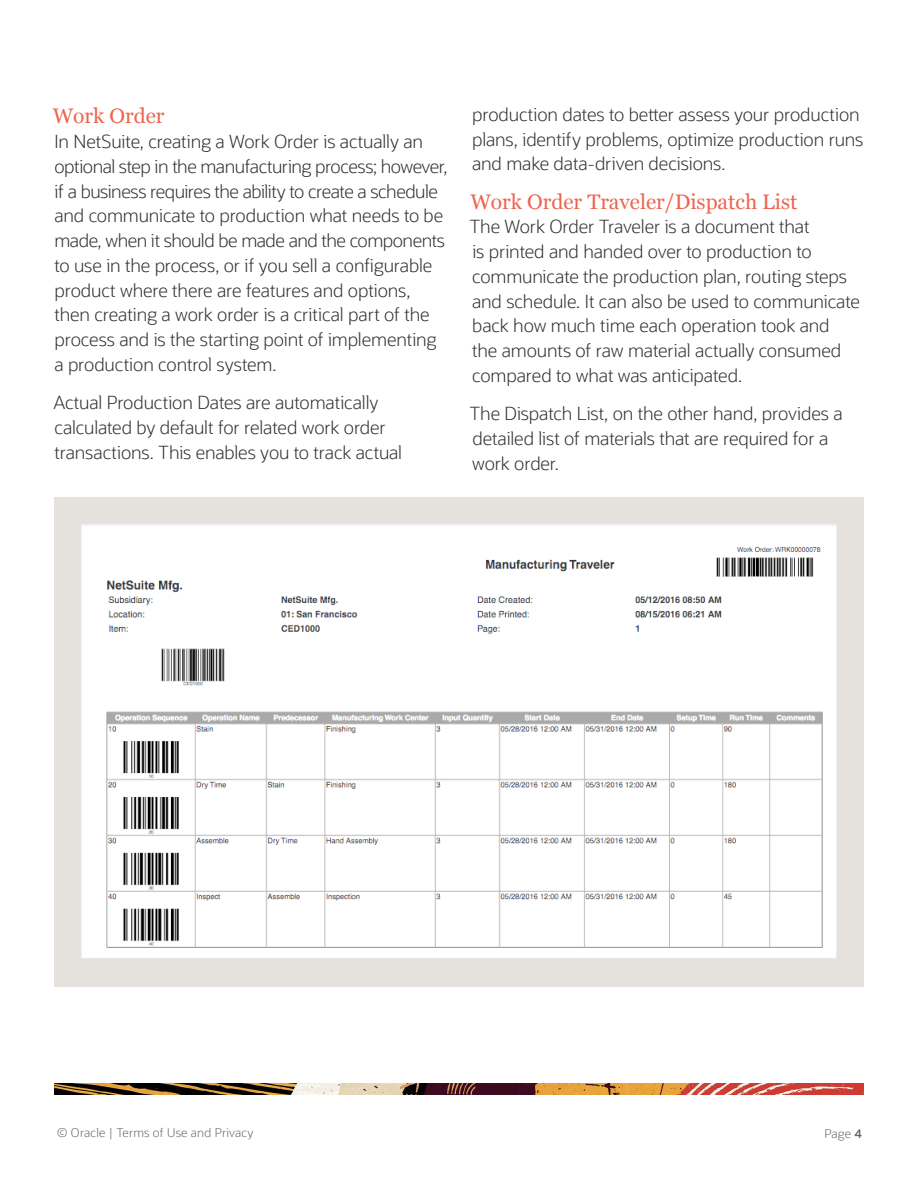
<style>
.page{position:relative;width:918px;height:1188px;background:#fff}
.page>*{position:absolute;margin:0;border:0;box-sizing:border-box;transform-origin:0 0}
.H2_Main_Body_Header{font:21px "Georgia";color:#ee644f}
.Main_Body_2019{font:300 18px/24.8px "Oracle Sans";letter-spacing:-.01em;color:#312d2a}
.t1{font:300 12px "Oracle Sans";letter-spacing:.015em;color:#666}
.s1{font-weight:600}
</style>
<div class="page">
<img style="left:54px;top:1084px;width:810px;height:10px">
<div style="left:54px;top:498px;width:810px;height:489px;background:#e5e1dd"></div>
<img style="left:82px;top:526px;width:753px;height:431px">
<p class="H2_Main_Body_Header" style="left:53px;top:101px;width:113px">Work Order</p>
<p class="Main_Body_2019" style="left:54px;top:129px;width:395px">In NetSuite, creating a Work Order is actually an optional step in the manufacturing process; however, if a business requires the ability to create a schedule and communicate to production what needs to be made, when it should be made and the components to use in the process, or if you sell a configurable product where there are features and options, then creating a work order is a critical part of the process and is the starting point of implementing a production control system.</p>
<p class="Main_Body_2019" style="left:53px;top:390px;width:350px">Actual Production Dates are automatically calculated by default for related work order transactions. This enables you to track actual</p>
<p class="Main_Body_2019" style="left:472px;top:102px;width:393px">production dates to better assess your production plans, identify problems, optimize production runs and make data-driven decisions.</p>
<p class="H2_Main_Body_Header" style="left:470px;top:186px;width:328px">Work Order Traveler/Dispatch List</p>
<p class="Main_Body_2019" style="left:469px;top:215px;width:392px">The Work Order Traveler is a document that<br>is printed and handed over to production to communicate the production plan, routing steps and schedule. It can also be used to communicate back how much time each operation took and<br>the amounts of raw material actually consumed compared to what was anticipated.</p>
<p class="Main_Body_2019" style="left:469px;top:402px;width:375px">The Dispatch List, on the other hand, provides a detailed list of materials that are required for a work order.</p>
<p class="t1" style="left:57px;top:1126px;width:198px">© Oracle | Terms of Use and Privacy</p>
<p class="t1" style="left:824px;top:1127px;width:39px">Page <span class="s1">4</span></p>
</div>
